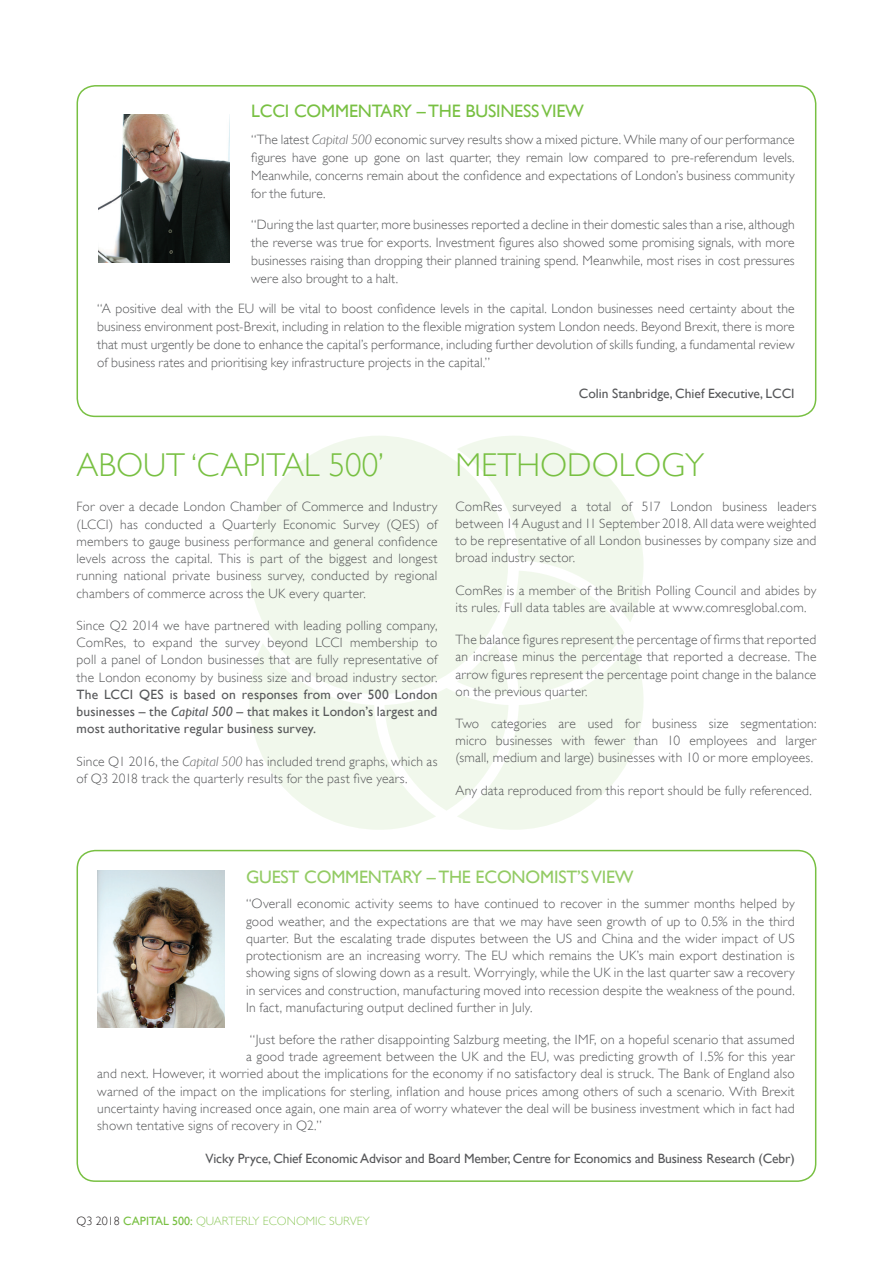
<style>
.page{position:relative;width:893px;height:1263px;background:#fff}
.page>*{position:absolute;margin:0;border:0;box-sizing:border-box;transform-origin:0 0}
.t1{font:300 33px "Gill Sans";color:#78c042}
.t2{font:18px "Gill Sans";letter-spacing:-.01em;color:#93cb64}
.t3{font:18px "Gill Sans";letter-spacing:-.01em;color:#78c042}
.t4{font:300 13.5px/17.2px "Gill Sans";letter-spacing:.015em;color:#57585a;text-align:justify}
.t5{font:13.5px/17.2px "Gill Sans";letter-spacing:-.01em;color:#57585a;text-align:justify}
.t6{font:300 12px "Gill Sans";color:#93cb64}
.s1{font-style:italic}
.s2{color:#231f20}
.s3{font-weight:400;color:#78c042}
</style>
<div class="page">
<svg style="left:249px;top:436px;width:395px;height:394px"></svg>
<div style="left:249px;top:436px;width:259px;height:258px;background:#f1f8ec;border-radius:50%"></div>
<div style="left:77px;top:850px;width:739px;height:332px;border:2px solid #78c042;border-radius:18px"></div>
<img style="left:97px;top:870px;width:128px;height:157px">
<div style="left:77px;top:85px;width:739px;height:332px;border:2px solid #78c042;border-radius:18px"></div>
<img style="left:98px;top:114px;width:132px;height:149px">
<h2 class="t3" style="left:251px;top:101px;width:334px">LCCI COMMENTARY – THE BUSINESS VIEW</h2>
<p class="t4" style="left:251px;top:130px;width:545px;line-height:18px">“The latest <span class="s1">Capital 500</span> economic survey results show a mixed picture. While many of our performance figures have gone up gone on last quarter, they remain low compared to pre-referendum levels.<br>Meanwhile, concerns remain about the confidence and expectations of London’s business community for the future.</p>
<p class="t4" style="left:251px;top:215px;width:545px;line-height:18px">“During the last quarter, more businesses reported a decline in their domestic sales than a rise, although the reverse was true for exports. Investment figures also showed some promising signals, with more businesses raising than dropping their planned training spend. Meanwhile, most rises in cost pressures were also brought to a halt.</p>
<p class="t4" style="left:97px;top:300px;width:699px;line-height:18px">“A positive deal with the EU will be vital to boost confidence levels in the capital. London businesses need certainty about the business environment post-Brexit, including in relation to the flexible migration system London needs. Beyond Brexit, there is more that must urgently be done to enhance the capital’s performance, including further devolution of skills funding, a fundamental review of business rates and prioritising key infrastructure projects in the capital.”</p>
<p class="t5" style="left:579px;top:385px;width:217px">Colin Stanbridge, Chief Executive, LCCI</p>
<h1 class="t1" style="left:77px;top:446px;width:309px">ABOUT ‘CAPITAL 500’</h1>
<p class="t4" style="left:77px;top:498px;width:362px">For over a decade London Chamber of Commerce and Industry (LCCI) has conducted a Quarterly Economic Survey (QES) of members to gauge business performance and general confidence levels across the capital. This is part of the biggest and longest running national private business survey, conducted by regional chambers of commerce across the UK every quarter.</p>
<p class="t4" style="left:77px;top:617px;width:362px">Since Q2 2014 we have partnered with leading polling company, ComRes, to expand the survey beyond LCCI membership to poll a panel of London businesses that are fully representative of the London economy by business size and broad industry sector.</p>
<p class="t5" style="left:77px;top:685px;width:362px">The LCCI QES is based on responses from over 500 London businesses – the <span class="s1">Capital 500</span> – that makes it London’s largest and most authoritative regular business survey.</p>
<p class="t4" style="left:77px;top:752px;width:362px">Since Q1 2016, the <span class="s1">Capital 500</span> has included trend graphs, which as of Q3 2018 track the quarterly results for the past five years.</p>
<h1 class="t1" style="left:455px;top:446px;width:250px">METHODOLOGY</h1>
<p class="t4" style="left:455px;top:498px;width:362px">ComRes surveyed a total of 517 London business leaders between 14 August and 11 September 2018. All data were weighted to be representative of all London businesses by company size and broad industry sector.</p>
<p class="t4" style="left:455px;top:581px;width:362px">ComRes is a member of the British Polling Council and abides by its rules. Full data tables are available at www.comresglobal.com.</p>
<p class="t4" style="left:455px;top:631px;width:362px">The balance figures represent the percentage of firms that reported an increase minus the percentage that reported a decrease. The arrow figures represent the percentage point change in the balance on the previous quarter.</p>
<p class="t4" style="left:455px;top:715px;width:362px">Two categories are used for business size segmentation: micro businesses with fewer than 10 employees and larger (small, medium and large) businesses with 10 or more employees.</p>
<p class="t4" style="left:455px;top:782px;width:358px">Any data reproduced from this report should be fully referenced.</p>
<h2 class="t2" style="left:246px;top:866px;width:389px">GUEST COMMENTARY – THE ECONOMIST’S VIEW</h2>
<p class="t4" style="left:246px;top:895px;width:550px">“Overall economic activity seems to have continued to recover in the summer months helped by good weather, and the expectations are that we may have seen growth of up to 0.5% in the third quarter. But the escalating trade disputes between the US and China and the wider impact of US protectionism are an increasing worry. The EU which remains the UK’s main export destination is showing signs of slowing down as a result. Worryingly, while the UK in the last quarter saw a recovery in services and construction, manufacturing moved into recession despite the weakness of the pound.<br>In fact, manufacturing output declined further in July.</p>
<p class="t4" style="left:250px;top:1031px;width:546px">“Just before the rather disappointing Salzburg meeting, the IMF, on a hopeful scenario that assumed</p>
<p class="t4" style="left:246px;top:1048px;width:550px">a good trade agreement between the UK and the EU, was predicting growth of 1.5% for this year</p>
<p class="t4" style="left:97px;top:1065px;width:699px">and next. However, it worried about the implications for the economy if no satisfactory deal is struck. The Bank of England also</p>
<p class="t4" style="left:97px;top:1082px;width:699px">warned of the impact on the implications for sterling, inflation and house prices among others of such a scenario. With Brexit</p>
<p class="t4" style="left:97px;top:1100px;width:699px">uncertainty having increased once again, one main area of worry whatever the deal will be business investment which in fact had</p>
<p class="t4" style="left:97px;top:1117px;width:226px">shown tentative signs of recovery in Q2.”</p>
<p class="t5" style="left:205px;top:1150px;width:591px">Vicky Pryce, Chief Economic Advisor and Board Member, Centre for Economics and Business Research (Cebr)</p>
<p class="t6" style="left:77px;top:1214px;width:295px"><span class="s2">Q3 2018</span> <span class="s3">CAPITAL 500:</span> QUARTERLY ECONOMIC SURVEY</p>
</div>
